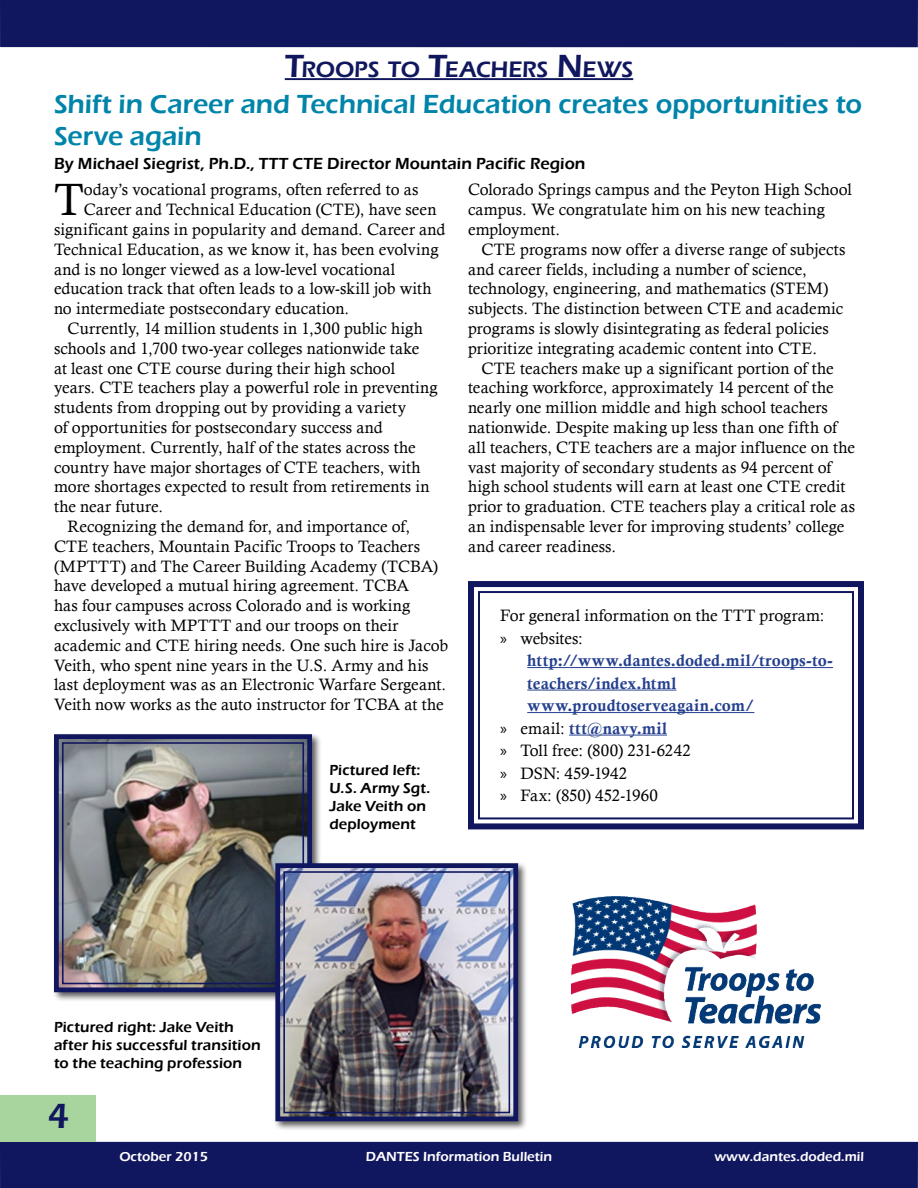
<style>
.page{position:relative;width:918px;height:1188px;background:#fff}
.page>*{position:absolute;margin:0;border:0;box-sizing:border-box;transform-origin:0 0}
.t1{font:45.3px "Calisto";color:#000}
.t2{font:600 36px "Eras ITC";color:#11175e}
.t3{font:600 27px/32.4px "Eras ITC";color:#0084a9}
.t4{font:600 23.1px "Eras ITC";letter-spacing:-.01em;color:#11175e}
.t5{font:16.5px/19.8px "Calisto";letter-spacing:.005em;color:#000}
.t6{font:16.5px "Calis MT Bol";letter-spacing:.01em;color:#25408f}
.t7{font:600 16.5px "Eras ITC";letter-spacing:.005em;color:#000}
.t8{font:16.5px "Calis MT Bol";letter-spacing:.03em;color:#25408f}
.t9{font:600 15px/18px "Eras ITC";letter-spacing:.005em;color:#000}
.t10{font:600 13.5px "Eras ITC";color:#fff}
.s1{font-size:33px}
.s2{font-family:"Myriad Pro"}
.s3{font-family:"Myriad Pro";color:#000}
.s4{font-family:"Calisto";color:#000}
</style>
<div class="page">
<svg style="left:468px;top:581px;width:396px;height:249px"></svg>
<div style="left:478px;top:591px;width:376px;height:228px;border:2px solid #11175e"></div>
<img style="left:571px;top:896px;width:250px;height:152px">
<div style="left:52px;top:732px;width:270px;height:270px;background:#000;opacity:.65"></div>
<img style="left:52px;top:732px;width:262px;height:263px">
<div style="left:62px;top:742px;width:242px;height:242px;border:2px solid #11175e"></div>
<div style="left:273px;top:861px;width:255px;height:270px;background:#000;opacity:.65"></div>
<img style="left:273px;top:861px;width:248px;height:263px">
<div style="left:283px;top:871px;width:227px;height:242px;border:2px solid #11175e"></div>
<div style="left:0;top:0;width:918px;height:47px;background:#11175e"></div>
<div style="left:0;top:1142px;width:918px;height:46px;background:#11175e"></div>
<div style="left:0;top:1095px;width:95px;height:47px;background:#a8d59e"></div>
<hr style="left:285px;top:78px;width:348px;height:2px;background:#11175e">
<h3 class="t4" style="left:285px;top:56px;width:350px"><span class="s1">T</span>ROOPS TO <span class="s1">T</span>EACHERS <span class="s1">N</span>EWS</h3>
<h3 class="t3" style="left:54px;top:88px;width:810px">Shift in Career and Technical Education creates opportunities to<br>Serve again</h3>
<p class="t7" style="left:54px;top:154px;width:533px">By Michael Siegrist, Ph.D., TTT CTE Director Mountain Pacific Region</p>
<h1 class="t1" style="left:54px;top:173px;width:31px">T</h1>
<p class="t5" style="left:84px;top:180px;width:336px">oday’s vocational programs, often referred to as</p>
<p class="t5" style="left:468px;top:180px;width:385px">Colorado Springs campus and the Peyton High School campus. We congratulate him on his new teaching employment.</p>
<p class="t5" style="left:468px;top:239px;width:379px;text-indent:13px">CTE programs now offer a diverse range of subjects and career fields, including a number of science, technology, engineering, and mathematics (STEM) subjects. The distinction between CTE and academic programs is slowly disintegrating as federal policies prioritize integrating academic content into CTE.</p>
<p class="t5" style="left:468px;top:358px;width:389px;text-indent:13px">CTE teachers make up a significant portion of the teaching workforce, approximately 14 percent of the nearly one million middle and high school teachers nationwide. Despite making up less than one fifth of all teachers, CTE teachers are a major influence on the vast majority of secondary students as 94 percent of high school students will earn at least one CTE credit prior to graduation. CTE teachers play a critical role as an indispensable lever for improving students’ college and career readiness.</p>
<p class="t5" style="left:84px;top:199px;width:354px">Career and Technical Education (CTE), have seen</p>
<p class="t5" style="left:54px;top:219px;width:393px">significant gains in popularity and demand. Career and</p>
<p class="t5" style="left:54px;top:239px;width:386px">Technical Education, as we know it, has been evolving</p>
<p class="t5" style="left:54px;top:259px;width:343px">and is no longer viewed as a low-level vocational</p>
<p class="t5" style="left:54px;top:279px;width:379px">education track that often leads to a low-skill job with</p>
<p class="t5" style="left:54px;top:298px;width:297px">no intermediate postsecondary education.</p>
<p class="t5" style="left:68px;top:318px;width:357px">Currently, 14 million students in 1,300 public high</p>
<p class="t5" style="left:54px;top:338px;width:367px">schools and 1,700 two-year colleges nationwide take</p>
<p class="t5" style="left:54px;top:358px;width:343px">at least one CTE course during their high school</p>
<p class="t5" style="left:54px;top:378px;width:385px">years. CTE teachers play a powerful role in preventing</p>
<p class="t5" style="left:54px;top:397px;width:354px">students from dropping out by providing a variety</p>
<p class="t5" style="left:54px;top:417px;width:330px">of opportunities for postsecondary success and</p>
<p class="t5" style="left:54px;top:437px;width:363px">employment. Currently, half of the states across the</p>
<p class="t5" style="left:54px;top:457px;width:368px">country have major shortages of CTE teachers, with</p>
<p class="t5" style="left:54px;top:477px;width:377px">more shortages expected to result from retirements in</p>
<p class="t5" style="left:54px;top:496px;width:111px">the near future.</p>
<p class="t5" style="left:68px;top:516px;width:344px">Recognizing the demand for, and importance of,</p>
<p class="t5" style="left:54px;top:536px;width:368px">CTE teachers, Mountain Pacific Troops to Teachers</p>
<p class="t5" style="left:54px;top:556px;width:386px">(MPTTT) and The Career Building Academy (TCBA)</p>
<p class="t5" style="left:54px;top:576px;width:357px">have developed a mutual hiring agreement. TCBA</p>
<p class="t5" style="left:54px;top:595px;width:358px">has four campuses across Colorado and is working</p>
<p class="t5" style="left:54px;top:615px;width:346px">exclusively with MPTTT and our troops on their</p>
<p class="t5" style="left:54px;top:635px;width:396px">academic and CTE hiring needs. One such hire is Jacob</p>
<p class="t5" style="left:54px;top:655px;width:376px">Veith, who spent nine years in the U.S. Army and his</p>
<p class="t5" style="left:54px;top:675px;width:394px">last deployment was as an Electronic Warfare Sergeant.</p>
<p class="t5" style="left:54px;top:694px;width:391px">Veith now works as the auto instructor for TCBA at the</p>
<p class="t5" style="left:500px;top:604px;width:326px;line-height:22.5px">For general information on the TTT program: <span class="s2">»</span> websites:</p>
<p class="t6" style="left:527px;top:651px;width:307px">http://www.dantes.doded.mil/troops-to-</p>
<p class="t6" style="left:527px;top:674px;width:151px">teachers/index.html</p>
<p class="t6" style="left:527px;top:696px;width:229px">www.proudtoserveagain.com/</p>
<p class="t8" style="left:500px;top:719px;width:168px"><span class="s3">»</span> <span class="s4">email:</span> ttt@navy.mil</p>
<p class="t5" style="left:500px;top:739px;width:192px;line-height:22.5px"><span class="s2">»</span> Toll free: (800) 231-6242 <span class="s2">»</span> DSN: 459-1942<br><span class="s2">»</span> Fax: (850) 452-1960</p>
<p class="t9" style="left:329px;top:761px;width:103px">Pictured left:<br>U.S. Army Sgt.<br>Jake Veith on deployment</p>
<p class="t9" style="left:54px;top:1018px;width:208px">Pictured right: Jake Veith after his successful transition to the teaching profession</p>
<h2 class="t2" style="left:47px;top:1096px;width:23px">4</h2>
<p class="t10" style="left:119px;top:1149px;width:90px">October 2015</p>
<p class="t10" style="left:366px;top:1149px;width:188px">DANTES Information Bulletin</p>
<p class="t10" style="left:715px;top:1149px;width:151px">www.dantes.doded.mil</p>
</div>
